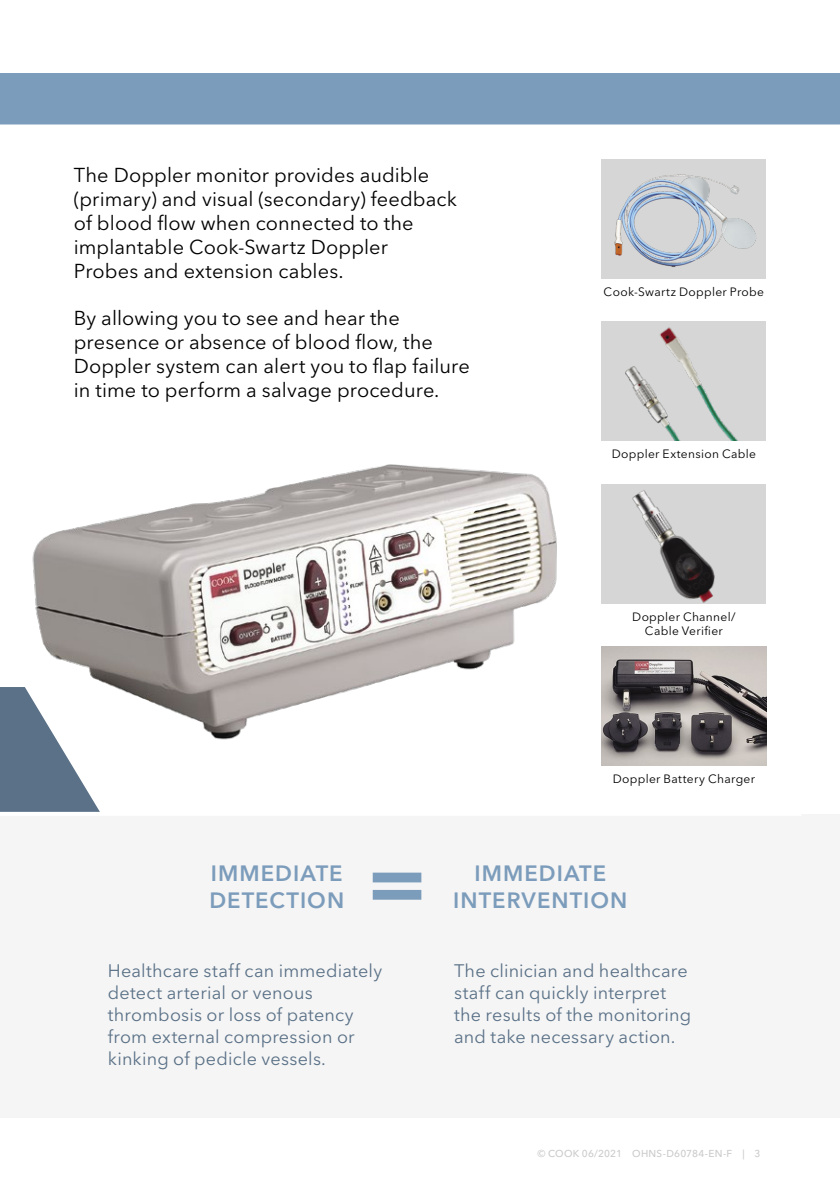
<style>
.page{position:relative;width:840px;height:1191px;background:#fff}
.page>*{position:absolute;margin:0;border:0;box-sizing:border-box;transform-origin:0 0}
.t1{font:600 22px/26.4px "Avenir Next LT Pro";letter-spacing:.045em;color:#7c9cbb}
.t2{font:20px/24px "Avenir Next LT Pro";letter-spacing:.005em;color:#000}
.t3{font:18px/22px "Avenir Next LT Pro";letter-spacing:.01em;color:#5a7187}
.t4{font:12px/14.4px "Avenir Next LT Pro";letter-spacing:.025em;color:#000;text-align:center}
.t5{font:500 10px "Avenir Next LT Pro";letter-spacing:.02em;color:#cbcbcb}
</style>
<div class="page">
<div style="left:0;top:73px;width:839px;height:51px;background:#7c9cbb"></div>
<div style="left:0;top:814px;width:839px;height:303px;background:#f5f5f5"></div>
<img style="left:601px;top:159px;width:164px;height:119px">
<img style="left:601px;top:484px;width:164px;height:119px">
<img style="left:601px;top:322px;width:164px;height:119px">
<img style="left:601px;top:646px;width:164px;height:119px">
<img style="left:32px;top:464px;width:525px;height:276px">
<svg style="left:0;top:687px;width:101px;height:125px"></svg>
<hr style="left:0;top:812px;width:801px;height:4px;background:#fff">
<svg style="left:372px;top:872px;width:49px;height:27px"></svg>
<p class="t2" style="left:74px;top:163px;width:384px">The Doppler monitor provides audible (primary) and visual (secondary) feedback of blood flow when connected to the implantable Cook-Swartz Doppler Probes and extension cables.</p>
<p class="t2" style="left:74px;top:306px;width:397px">By allowing you to see and hear the presence or absence of blood flow, the Doppler system can alert you to flap failure in time to perform a salvage procedure.</p>
<p class="t4" style="left:603px;top:285px;width:162px">Cook-Swartz Doppler Probe</p>
<p class="t4" style="left:611px;top:447px;width:146px">Doppler Extension Cable</p>
<p class="t4" style="left:632px;top:609px;width:105px">Doppler Channel/<br>Cable Verifier</p>
<p class="t4" style="left:612px;top:771px;width:144px">Doppler Battery Charger</p>
<p class="t1" style="left:209px;top:860px;width:136px">IMMEDIATE<br>DETECTION</p>
<p class="t1" style="left:453px;top:860px;width:175px;text-align:center">IMMEDIATE<br>INTERVENTION</p>
<p class="t3" style="left:108px;top:959px;width:276px">Healthcare staff can immediately detect arterial or venous thrombosis or loss of patency from external compression or kinking of pedicle vessels.</p>
<p class="t3" style="left:454px;top:959px;width:238px">The clinician and healthcare staff can quickly interpret the results of the monitoring and take necessary action.</p>
<p class="t5" style="left:537px;top:1147px;width:224px">© COOK 06/2021 OHNS-D60784-EN-F | 3</p>
</div>
